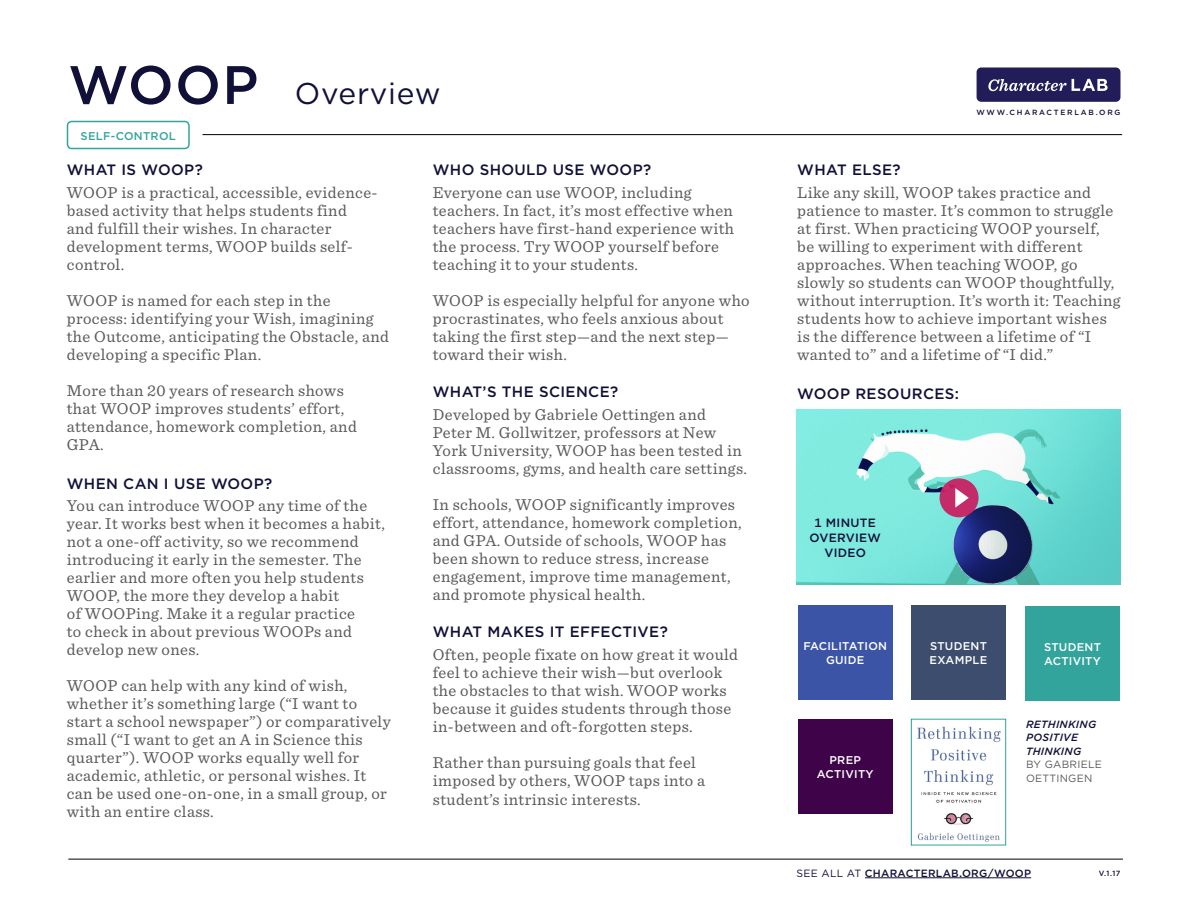
<style>
.page{position:relative;width:1188px;height:918px;background:#fff}
.page>*{position:absolute;margin:0;border:0;box-sizing:border-box;transform-origin:0 0}
.t1{font:30px "Gotham";letter-spacing:.025em;color:#111038}
.t2{font:16.5px/18px "Sentinel";letter-spacing:.025em;color:#58595b}
.t3{font:500 15px "Gotham";letter-spacing:.025em;color:#111038}
.t4{font:500 12px/15px "Gotham";letter-spacing:.025em;color:#111038;text-align:center}
.t5{font:500 11.25px/13.5px "Gotham";letter-spacing:.025em;color:#fff;text-align:center}
.t6{font:500 11.25px "Gotham";letter-spacing:.025em;color:#33a49c}
.t7{font:500 10.5px "Gotham";letter-spacing:.025em;color:#111038}
.t8{font:italic 500 10.5px/13.5px "Gotham";letter-spacing:.025em;color:#111038}
.t9{font:10.5px/13.5px "Gotham";letter-spacing:.025em;color:#58595b}
.t10{font:500 7.5px "Gotham";letter-spacing:.235em;color:#111038}
.s1{font-weight:500;font-size:54px}
.s2{font-weight:400}
</style>
<div class="page">
<svg style="left:977px;top:68px;width:143px;height:34px;background:#3a366a"></svg>
<hr style="left:202px;top:134px;width:920px;height:1px;background:#000">
<hr style="left:68px;top:859px;width:1055px;height:1px;background:#000">
<img style="left:917px;top:726px;width:84px;height:116px">
<div style="left:911px;top:719px;width:95px;height:126px;border:1px solid #33a49c"></div>
<div style="left:798px;top:605px;width:94px;height:95px;background:#3c54a5"></div>
<div style="left:798px;top:719px;width:94px;height:95px;background:#3f0349"></div>
<div style="left:1025px;top:606px;width:95px;height:94px;background:#33a49c"></div>
<div style="left:911px;top:605px;width:95px;height:95px;background:#3d4d6d"></div>
<div style="left:67px;top:121px;width:123px;height:28px;border:2px solid #33a49c;border-radius:4px"></div>
<img style="left:796px;top:410px;width:324px;height:175px">
<svg style="left:940px;top:478px;width:39px;height:39px"></svg>
<svg style="left:955px;top:488px;width:14px;height:20px"></svg>
<hr style="left:865px;top:878px;width:166px;height:1px;background:#111038">
<h1 class="t1" style="left:68px;top:74px;width:374px"><span class="s1">WOOP</span> Overview</h1>
<p class="t6" style="left:81px;top:128px;width:97px">SELF-CONTROL</p>
<p class="t3" style="left:67px;top:160px;width:137px">WHAT IS WOOP?</p>
<p class="t2" style="left:67px;top:182px;width:312px">WOOP is a practical, accessible, evidence&shy;based activity that helps students find and fulfill their wishes. In character development terms, WOOP builds self&shy;control.</p>
<p class="t2" style="left:67px;top:290px;width:324px">WOOP is named for each step in the process: identifying your Wish, imagining the Outcome, anticipating the Obstacle, and developing a specific Plan.</p>
<p class="t2" style="left:67px;top:380px;width:292px">More than 20 years of research shows that WOOP improves students’ effort, attendance, homework completion, and<br>GPA.</p>
<p class="t3" style="left:67px;top:474px;width:207px">WHEN CAN I USE WOOP?</p>
<p class="t2" style="left:67px;top:496px;width:320px">You can introduce WOOP any time of the year. It works best when it becomes a habit, not a one-off activity, so we recommend introducing it early in the semester. The earlier and more often you help students WOOP, the more they develop a habit<br>of WOOPing. Make it a regular practice<br>to check in about previous WOOPs and develop new ones.</p>
<p class="t2" style="left:67px;top:676px;width:326px">WOOP can help with any kind of wish, whether it’s something large (“I want to start a school newspaper”) or comparatively small (“I want to get an A in Science this quarter”). WOOP works equally well for academic, athletic, or personal wishes. It can be used one-on-one, in a small group, or with an entire class.</p>
<p class="t3" style="left:433px;top:160px;width:220px">WHO SHOULD USE WOOP?</p>
<p class="t2" style="left:433px;top:182px;width:303px">Everyone can use WOOP, including teachers. In fact, it’s most effective when teachers have first-hand experience with the process. Try WOOP yourself before teaching it to your students.</p>
<p class="t2" style="left:433px;top:290px;width:318px">WOOP is especially helpful for anyone who procrastinates, who feels anxious about taking the first step—and the next step— toward their wish.</p>
<p class="t3" style="left:433px;top:382px;width:187px">WHAT’S THE SCIENCE?</p>
<p class="t2" style="left:433px;top:404px;width:316px">Developed by Gabriele Oettingen and Peter M. Gollwitzer, professors at New York University, WOOP has been tested in classrooms, gyms, and health care settings.</p>
<p class="t2" style="left:433px;top:494px;width:310px">In schools, WOOP significantly improves effort, attendance, homework completion, and GPA. Outside of schools, WOOP has been shown to reduce stress, increase engagement, improve time management, and promote physical health.</p>
<p class="t3" style="left:433px;top:622px;width:237px">WHAT MAKES IT EFFECTIVE?</p>
<p class="t2" style="left:433px;top:644px;width:307px">Often, people fixate on how great it would feel to achieve their wish—but overlook the obstacles to that wish. WOOP works because it guides students through those in-between and oft-forgotten steps.</p>
<p class="t2" style="left:433px;top:752px;width:274px">Rather than pursuing goals that feel imposed by others, WOOP taps into a</p>
<p class="t2" style="left:433px;top:790px;width:210px">student’s intrinsic interests.</p>
<p class="t10" style="left:977px;top:108px;width:145px">WWW.CHARACTERLAB.ORG</p>
<p class="t3" style="left:797px;top:160px;width:105px">WHAT ELSE?</p>
<p class="t2" style="left:797px;top:182px;width:325px">Like any skill, WOOP takes practice and patience to master. It’s common to struggle at first. When practicing WOOP yourself, be willing to experiment with different approaches. When teaching WOOP, go slowly so students can WOOP thoughtfully, without interruption. It’s worth it: Teaching students how to achieve important wishes is the difference between a lifetime of “I wanted to” and a lifetime of “I did.”</p>
<p class="t3" style="left:797px;top:384px;width:163px">WOOP RESOURCES:</p>
<p class="t4" style="left:810px;top:515px;width:73px">1 MINUTE<br>OVERVIEW<br>VIDEO</p>
<p class="t5" style="left:803px;top:639px;width:85px">FACILITATION<br>GUIDE</p>
<p class="t5" style="left:817px;top:753px;width:58px">PREP<br>ACTIVITY</p>
<p class="t5" style="left:930px;top:639px;width:59px;text-align:left">STUDENT<br>EXAMPLE</p>
<p class="t5" style="left:1044px;top:640px;width:58px;text-align:left">STUDENT<br>ACTIVITY</p>
<p class="t8" style="left:1026px;top:717px;width:72px">RETHINKING<br>POSITIVE<br>THINKING</p>
<p class="t9" style="left:1026px;top:757px;width:77px">BY GABRIELE<br>OETTINGEN</p>
<p class="t7" style="left:796px;top:866px;width:236px"><span class="s2">SEE ALL AT</span> CHARACTERLAB.ORG/WOOP</p>
<p class="t10" style="left:1099px;top:869px;width:23px">V.1.17</p>
</div>
